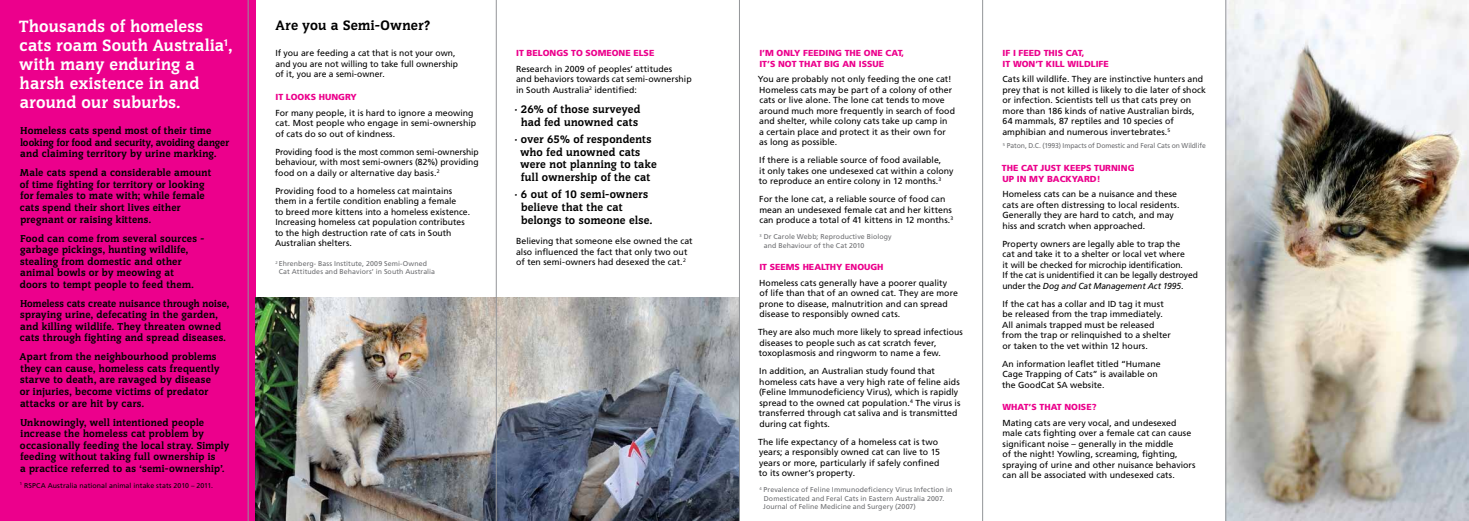
<style>
.page{position:relative;width:1469px;height:521px;background:#fff}
.page>*{position:absolute;margin:0;border:0;box-sizing:border-box;transform-origin:0 0}
.t1{font:800 15.75px/18.9px "Congress";letter-spacing:.025em;color:#fff}
.t2{font:800 13.12px "Congress";letter-spacing:.025em;color:#000}
.t3{font:800 10.5px/12.6px "Congress";letter-spacing:.025em;color:#000}
.t4{font:800 9.62px/11.5px "Congress";letter-spacing:.025em;color:#000}
.t5{font:8.75px/10.5px "Frutiger";letter-spacing:.005em;color:#000}
.t6{font:900 8.75px/10.5px "Frutiger";color:#ec008c}
.t7{font:7px/8.4px "Frutiger";letter-spacing:.01em;color:#6d6e71}
.t8{font:7px "Frutiger";letter-spacing:-.01em;color:#6d6e71}
.t9{font:7px "Frutiger";letter-spacing:.01em;color:#000}
.s1{font-style:italic}
</style>
<div class="page">
<img style="left:1226px;top:0;width:242px;height:521px">
<div style="left:0;top:0;width:255px;height:521px;background:#ec008c"></div>
<img style="left:255px;top:298px;width:484px;height:223px">
<hr style="left:248px;top:0;width:1px;height:521px;background:#939598">
<hr style="left:496px;top:0;width:1px;height:521px;background:#939598">
<hr style="left:739px;top:0;width:1px;height:521px;background:#939598">
<hr style="left:982px;top:0;width:1px;height:521px;background:#939598">
<hr style="left:1225px;top:0;width:1px;height:521px;background:#939598">
<h1 class="t1" style="left:19px;top:17px;width:215px">Thousands of homeless cats roam South Australia<sup>1</sup>, with many enduring a harsh existence in and around our suburbs.</h1>
<p class="t4" style="left:20px;top:125px;width:210px">Homeless cats spend most of their time looking for food and security, avoiding danger and claiming territory by urine marking.</p>
<p class="t4" style="left:20px;top:167px;width:193px">Male cats spend a considerable amount of time fighting for territory or looking for females to mate with; while female cats spend their short lives either pregnant or raising kittens.</p>
<p class="t4" style="left:20px;top:232px;width:186px">Food can come from several sources - garbage pickings, hunting wildlife, stealing from domestic and other animal bowls or by meowing at<br>doors to tempt people to feed them.</p>
<p class="t4" style="left:20px;top:297px;width:211px">Homeless cats create nuisance through noise, spraying urine, defecating in the garden, and killing wildlife. They threaten owned cats through fighting and spread diseases.</p>
<p class="t4" style="left:20px;top:351px;width:201px">Apart from the neighbourhood problems they can cause, homeless cats frequently starve to death, are ravaged by disease or injuries, become victims of predator attacks or are hit by cars.</p>
<p class="t4" style="left:20px;top:416px;width:211px">Unknowingly, well intentioned people increase the homeless cat problem by occasionally feeding the local stray. Simply feeding without taking full ownership is<br>a practice referred to as ‘semi-ownership’.</p>
<p class="t9" style="left:20px;top:481px;width:195px"><sup>1</sup> RSPCA Australia national animal intake stats 2010 – 2011.</p>
<h2 class="t2" style="left:276px;top:17px;width:156px">Are you a Semi-Owner?</h2>
<p class="t5" style="left:275px;top:48px;width:184px">If you are feeding a cat that is not your own, and you are not willing to take full ownership of it, you are a semi-owner.</p>
<p class="t6" style="left:275px;top:92px;width:83px">IT LOOKS HUNGRY</p>
<p class="t5" style="left:275px;top:107px;width:202px">For many people, it is hard to ignore a meowing cat. Most people who engage in semi-ownership of cats do so out of kindness.</p>
<p class="t5" style="left:275px;top:146px;width:205px;text-align:justify">Providing food is the most common semi-ownership behaviour, with most semi-owners (82%) providing food on a daily or alternative day basis.<sup>2</sup></p>
<p class="t5" style="left:275px;top:185px;width:196px">Providing food to a homeless cat maintains them in a fertile condition enabling a female<br>to breed more kittens into a homeless existence.<br>Increasing homeless cat population contributes to the high destruction rate of cats in South Australian shelters.</p>
<p class="t7" style="left:279px;top:259px;width:158px;text-indent:-3px"><sup>2</sup> Ehrenberg- Bass Institute, 2009 Semi-Owned<br>Cat Attitudes and Behaviors’ in South Australia</p>
<p class="t6" style="left:516px;top:48px;width:140px">IT BELONGS TO SOMEONE ELSE</p>
<p class="t5" style="left:516px;top:64px;width:177px">Research in 2009 of peoples’ attitudes<br>and behaviors towards cat semi-ownership in South Australia<sup>2</sup> identified:</p>
<p class="t3" style="left:515px;top:103px;width:127px;text-align:center">• 26% of those surveyed had fed unowned cats</p>
<p class="t3" style="left:520px;top:133px;width:138px;text-indent:-6px">• over 65% of respondents who fed unowned cats were not planning to take full ownership of the cat</p>
<p class="t3" style="left:521px;top:188px;width:133px;text-indent:-6px">• 6 out of 10 semi-owners believe that the cat belongs to someone else.</p>
<p class="t5" style="left:516px;top:236px;width:178px">Believing that someone else owned the cat also influenced the fact that only two out of ten semi-owners had desexed the cat.<sup>2</sup></p>
<p class="t6" style="left:759px;top:48px;width:146px">I’M ONLY FEEDING THE ONE CAT,<br>IT’S NOT THAT BIG AN ISSUE</p>
<p class="t5" style="left:758px;top:74px;width:199px">You are probably not only feeding the one cat!<br>Homeless cats may be part of a colony of other cats or live alone. The lone cat tends to move around much more frequently in search of food and shelter, while colony cats take up camp in<br>a certain place and protect it as their own for as long as possible.</p>
<p class="t5" style="left:759px;top:155px;width:196px">If there is a reliable source of food available,<br>it only takes one undesexed cat within a colony to reproduce an entire colony in 12 months.<sup>3</sup></p>
<p class="t5" style="left:759px;top:194px;width:195px">For the lone cat, a reliable source of food can mean an undesexed female cat and her kittens can produce a total of 41 kittens in 12 months.<sup>3</sup></p>
<p class="t7" style="left:763px;top:232px;width:129px;text-indent:-4px"><sup>3</sup> Dr Carole Webb; Reproductive Biology and Behaviour of the Cat 2010</p>
<p class="t6" style="left:759px;top:262px;width:126px">IT SEEMS HEALTHY ENOUGH</p>
<p class="t5" style="left:759px;top:277px;width:200px">Homeless cats generally have a poorer quality of life than that of an owned cat. They are more prone to disease, malnutrition and can spread disease to responsibly owned cats.</p>
<p class="t5" style="left:758px;top:327px;width:206px">They are also much more likely to spread infectious diseases to people such as cat scratch fever, toxoplasmosis and ringworm to name a few.</p>
<p class="t5" style="left:759px;top:366px;width:203px">In addition, an Australian study found that homeless cats have a very high rate of feline aids (Feline Immunodeficiency Virus), which is rapidly spread to the owned cat population.<sup>4</sup> The virus is transferred through cat saliva and is transmitted during cat fights.</p>
<p class="t5" style="left:758px;top:436px;width:183px">The life expectancy of a homeless cat is two years; a responsibly owned cat can live to 15 years or more, particularly if safely confined to its owner’s property.</p>
<p class="t7" style="left:763px;top:485px;width:191px;text-indent:-4px"><sup>4</sup> Prevalence of Feline Immunodeficiency Virus Infection in<br>Domesticated and Feral Cats in Eastern Australia 2007.<br>Journal of Feline Medicine and Surgery (2007)</p>
<p class="t6" style="left:1002px;top:48px;width:108px">IF I FEED THIS CAT,<br>IT WON’T KILL WILDLIFE</p>
<p class="t5" style="left:1002px;top:74px;width:205px">Cats kill wildlife. They are instinctive hunters and prey that is not killed is likely to die later of shock or infection. Scientists tell us that cats prey on more than 186 kinds of native Australian birds, 64 mammals, 87 reptiles and 10 species of amphibian and numerous invertebrates.<sup>5</sup></p>
<p class="t8" style="left:1002px;top:142px;width:204px"><sup>5</sup> Paton, D.C. (1993) Impacts of Domestic and Feral Cats on Wildlife</p>
<p class="t6" style="left:1001px;top:163px;width:134px">THE CAT JUST KEEPS TURNING<br>UP IN MY BACKYARD!</p>
<p class="t5" style="left:1002px;top:189px;width:179px">Homeless cats can be a nuisance and these cats are often distressing to local residents.<br>Generally they are hard to catch, and may hiss and scratch when approached.</p>
<p class="t5" style="left:1002px;top:238px;width:197px">Property owners are legally able to trap the<br>cat and take it to a shelter or local vet where<br>it will be checked for microchip identification.<br>If the cat is unidentified it can be legally destroyed under the <span class="s1">Dog and Cat Management Act 1995</span>.</p>
<p class="t5" style="left:1002px;top:298px;width:170px">If the cat has a collar and ID tag it must be released from the trap immediately.<br>All animals trapped must be released from the trap or relinquished to a shelter or taken to the vet within 12 hours.</p>
<p class="t5" style="left:1002px;top:358px;width:160px">An information leaflet titled “Humane<br>Cage Trapping of Cats” is available on the GoodCat SA website.</p>
<p class="t6" style="left:1002px;top:402px;width:96px">WHAT’S THAT NOISE?</p>
<p class="t5" style="left:1002px;top:417px;width:195px">Mating cats are very vocal, and undesexed male cats fighting over a female cat can cause significant noise – generally in the middle<br>of the night! Yowling, screaming, fighting, spraying of urine and other nuisance behaviors can all be associated with undesexed cats.</p>
</div>
